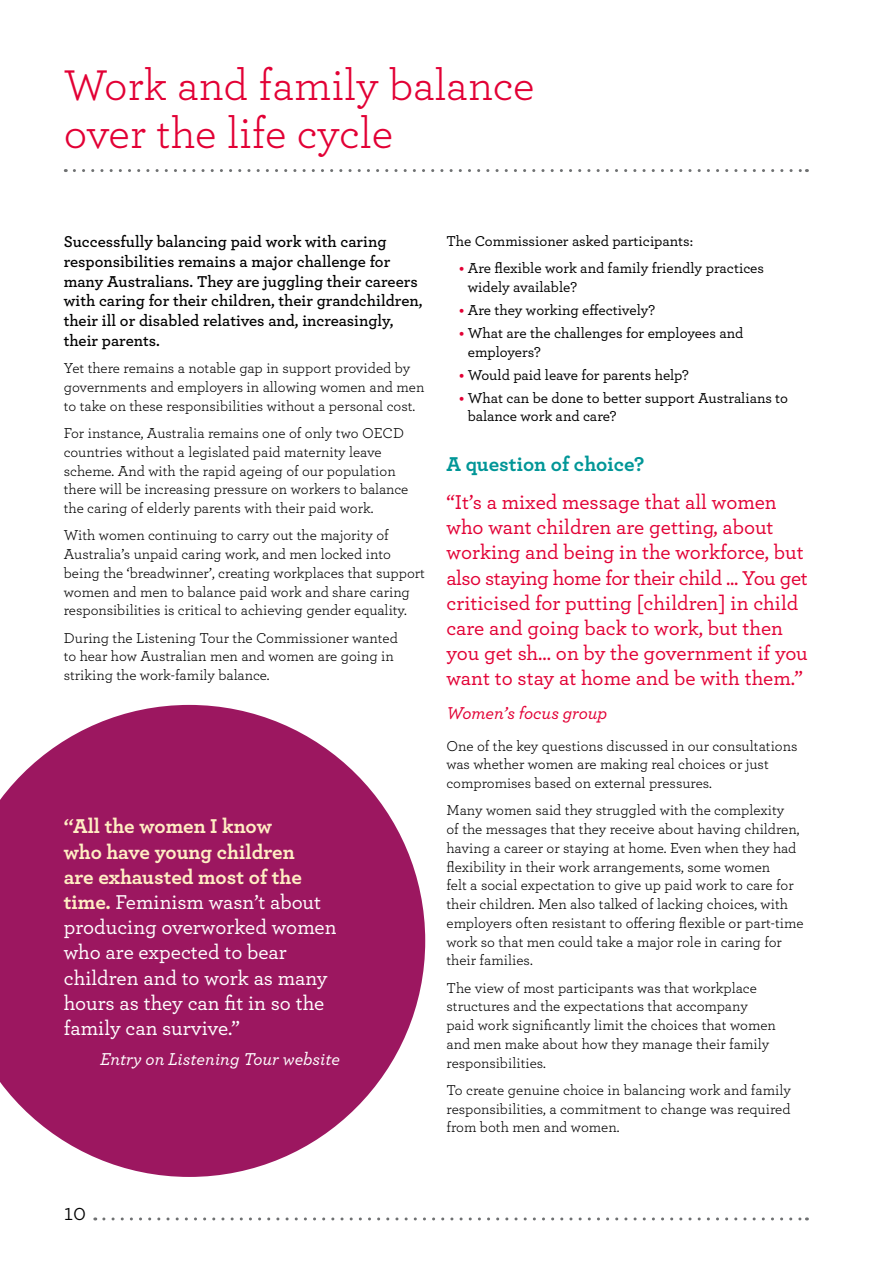
<style>
.page{position:relative;width:893px;height:1263px;background:#fff}
.page>*{position:absolute;margin:0;border:0;box-sizing:border-box;transform-origin:0 0}
.t1{font:45px/48px "Archer";letter-spacing:-.005em;color:#e20035}
.t2{font:24px "Archer";color:#000}
.t3{font:500 21px/25.2px "Archer";color:#e20035}
.t4{font:500 21px/25.2px "Archer";color:#fff}
.t5{font:700 21px "Archer";color:#009697}
.t6{font:italic 500 18px "Archer";color:#fff}
.t7{font:italic 500 18px "Archer";color:#e20035}
.t8{font:600 16.5px/19.8px "Archer";color:#000}
.t9{font:15px/18.8px "Archer";color:#000}
.t10{font:500 15px/18.8px "Archer";color:#000}
.s1{font-weight:700;color:#ffeec3}
.s2{font-weight:700;color:#e20035}
</style>
<div class="page">
<svg style="left:74px;top:169px;width:733px;height:3px"></svg>
<svg style="left:0;top:705px;width:425px;height:472px;fill:#9c1760"></svg>
<svg style="left:104px;top:1217px;width:703px;height:3px"></svg>
<h1 class="t1" style="left:64px;top:59px;width:472px">Work and family balance over the life cycle</h1>
<p class="t8" style="left:64px;top:231px;width:360px">Successfully balancing paid work with caring responsibilities remains a major challenge for many Australians. They are juggling their careers with caring for their children, their grandchildren, their ill or disabled relatives and, increasingly, their parents.</p>
<p class="t9" style="left:64px;top:358px;width:362px">Yet there remains a notable gap in support provided by governments and employers in allowing women and men to take on these responsibilities without a personal cost.</p>
<p class="t9" style="left:64px;top:423px;width:346px">For instance, Australia remains one of only two OECD countries without a legislated paid maternity leave scheme. And with the rapid ageing of our population there will be increasing pressure on workers to balance the caring of elderly parents with their paid work.</p>
<p class="t9" style="left:64px;top:525px;width:363px">With women continuing to carry out the majority of Australia’s unpaid caring work, and men locked into being the ‘breadwinner’, creating workplaces that support women and men to balance paid work and share caring responsibilities is critical to achieving gender equality.</p>
<p class="t9" style="left:64px;top:628px;width:336px">During the Listening Tour the Commissioner wanted to hear how Australian men and women are going in striking the work-family balance.</p>
<h3 class="t4" style="left:64px;top:813px;width:274px"><span class="s1">“All the women I know<br>who have young children<br>are exhausted most of the time.</span> Feminism wasn’t about producing overworked women who are expected to bear children and to work as many hours as they can fit in so the family can survive.”</h3>
<p class="t6" style="left:100px;top:1046px;width:242px">Entry on Listening Tour website</p>
<p class="t10" style="left:446px;top:231px;width:248px">The Commissioner asked participants:</p>
<p class="t10" style="left:468px;top:258px;width:298px;text-indent:-9px"><span class="s2">•</span> Are flexible work and family friendly practices widely available?</p>
<p class="t10" style="left:459px;top:300px;width:197px"><span class="s2">•</span> Are they working effectively?</p>
<p class="t10" style="left:468px;top:323px;width:277px;text-indent:-9px"><span class="s2">•</span> What are the challenges for employees and employers?</p>
<p class="t10" style="left:459px;top:364px;width:231px"><span class="s2">•</span> Would paid leave for parents help?</p>
<p class="t10" style="left:468px;top:387px;width:322px;text-indent:-9px"><span class="s2">•</span> What can be done to better support Australians to balance work and care?</p>
<h3 class="t5" style="left:446px;top:447px;width:200px">A question of choice?</h3>
<p class="t3" style="left:446px;top:488px;width:363px">“It’s a mixed message that all women who want children are getting, about working and being in the workforce, but also staying home for their child ... You get criticised for putting [children] in child care and going back to work, but then you get sh... on by the government if you want to stay at home and be with them.”</p>
<p class="t7" style="left:446px;top:700px;width:162px">Women’s focus group</p>
<p class="t9" style="left:446px;top:735px;width:352px">One of the key questions discussed in our consultations was whether women are making real choices or just compromises based on external pressures.</p>
<p class="t9" style="left:446px;top:800px;width:359px">Many women said they struggled with the complexity<br>of the messages that they receive about having children, having a career or staying at home. Even when they had flexibility in their work arrangements, some women<br>felt a social expectation to give up paid work to care for their children. Men also talked of lacking choices, with employers often resistant to offering flexible or part-time work so that men could take a major role in caring for their families.</p>
<p class="t9" style="left:446px;top:977px;width:331px">The view of most participants was that workplace structures and the expectations that accompany paid work significantly limit the choices that women and men make about how they manage their family responsibilities.</p>
<p class="t9" style="left:446px;top:1080px;width:346px;text-align:justify">To create genuine choice in balancing work and family responsibilities, a commitment to change was required from both men and women.</p>
<h2 class="t2" style="left:64px;top:1196px;width:24px">10</h2>
</div>
